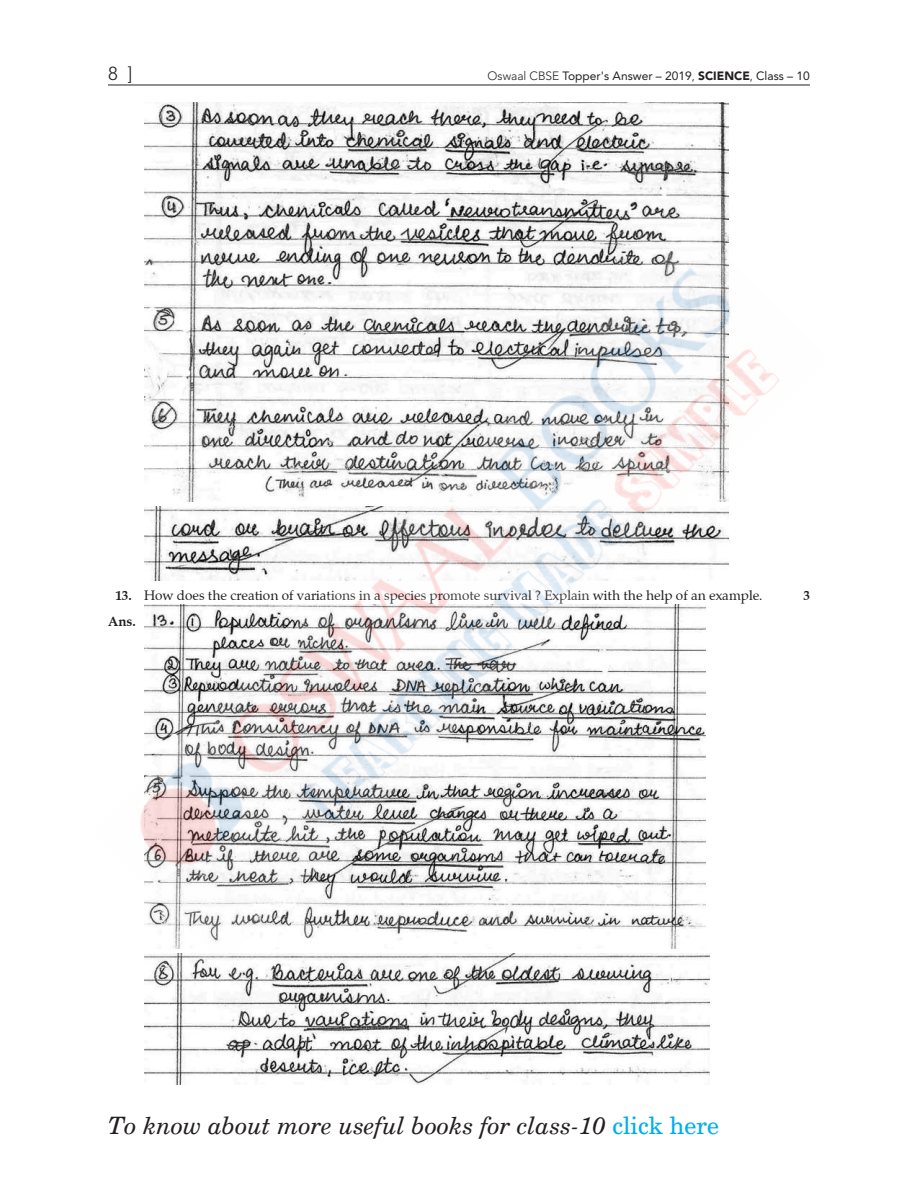
<style>
.page{position:relative;width:918px;height:1188px;background:#fff}
.page>*{position:absolute;margin:0;border:0;box-sizing:border-box;transform-origin:0 0}
.t1{font:italic 24px "New Century Schlbk";color:#231f20}
.t2{font:300 18.75px "Avenir LT Std";color:#231f20}
.t3{font:13.5px "Zapf Calligraphic 801 BT";color:#231f20}
.t4{font:700 13.5px "Zapf Calligraphic 801 BT";color:#231f20}
.t5{font:12px "Avenir LT Std";color:#231f20}
.s1{font-weight:300}
.s2{font-weight:900}
.s3{font-weight:700}
.s4{font-style:normal;color:#00aeef}
</style>
<div class="page">
<hr style="left:108px;top:85px;width:702px;height:1px;background:#231f20">
<img style="left:144px;top:103px;width:584px;height:124px">
<img style="left:144px;top:961px;width:565px;height:123px">
<img style="left:140px;top:227px;width:639px;height:734px">
<h2 class="t2" style="left:108px;top:63px;width:26px">8 ]</h2>
<p class="t5" style="left:488px;top:69px;width:324px"><span class="s1">Oswaal CBSE</span> Topper's Answer – 2019<span class="s1">,</span> <span class="s2">SCIENCE</span><span class="s1">,</span> Class – 10</p>
<p class="t3" style="left:115px;top:587px;width:649px"><span class="s3">13.</span> How does the creation of variations in a species promote survival ? Explain with the help of an example.</p>
<p class="t4" style="left:803px;top:587px;width:8px">3</p>
<p class="t4" style="left:108px;top:613px;width:29px">Ans.</p>
<h1 class="t1" style="left:108px;top:1111px;width:613px">To know about more useful books for class-10 <span class="s4">click here</span></h1>
</div>
